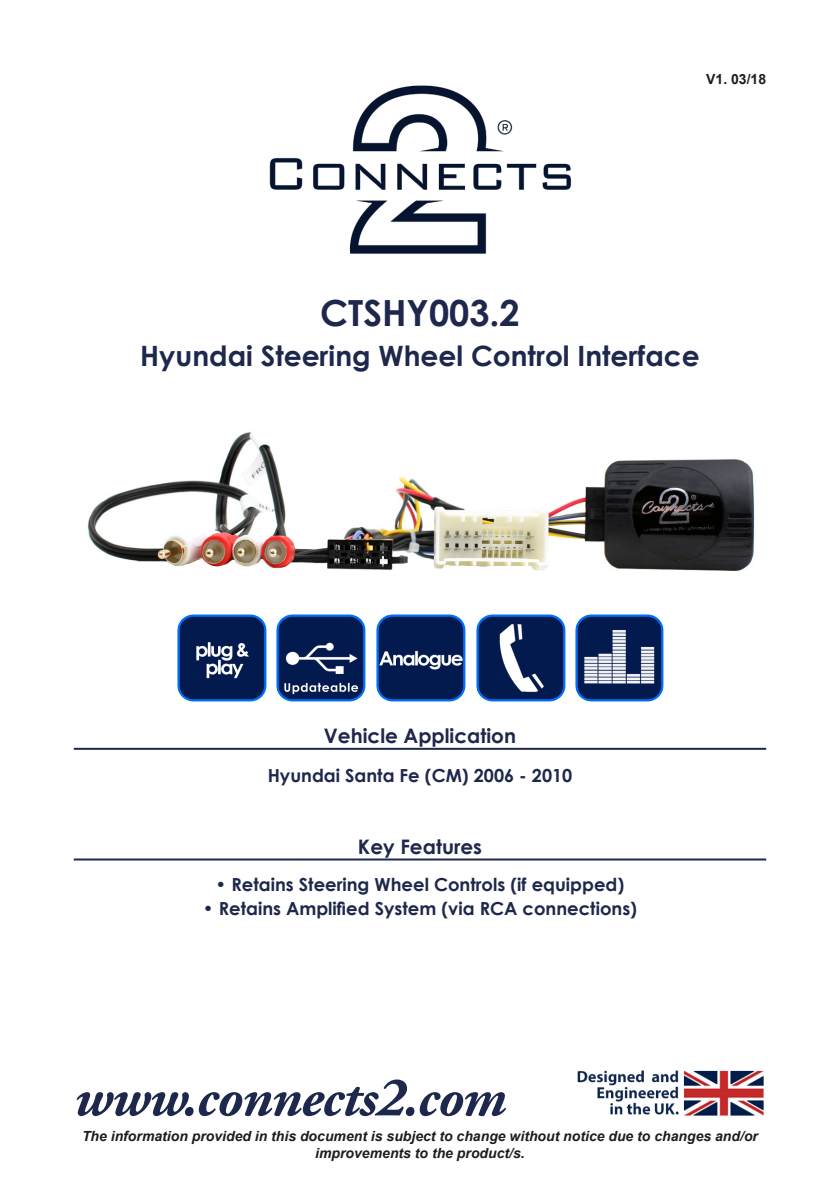
<style>
.page{position:relative;width:840px;height:1191px;background:#fff}
.page>*{position:absolute;margin:0;border:0;box-sizing:border-box;transform-origin:0 0}
.t1{font:italic 700 56px "Adobe Garamond Pro";letter-spacing:-.02em;color:#1e284c}
.t2{font:700 36px "Century Gothic";color:#1e284c}
.t3{font:700 28px "Century Gothic";color:#1e284c}
.t4{font:700 20px "Century Gothic";color:#1e284c}
.t5{font:700 18px "Century Gothic";color:#1e284c}
.t6{font:italic 700 14px/16.8px "Arial";color:#1d1d1b;text-align:center}
.t7{font:700 14px "Arial";color:#1d1d1b}
</style>
<div class="page">
<img style="left:269px;top:85px;width:303px;height:169px">
<img style="left:577px;top:1070px;width:187px;height:46px">
<img style="left:87px;top:432px;width:668px;height:139px">
<img style="left:276px;top:614px;width:89px;height:87px">
<img style="left:376px;top:614px;width:89px;height:87px">
<img style="left:178px;top:614px;width:88px;height:87px">
<hr style="left:74px;top:748px;width:691px;height:2px;background:#1e284c">
<hr style="left:74px;top:858px;width:691px;height:2px;background:#1e284c">
<img style="left:575px;top:614px;width:88px;height:87px">
<img style="left:476px;top:614px;width:88px;height:87px">
<p class="t7" style="left:705px;top:69px;width:61px">V1. 03/18</p>
<p class="t2" style="left:320px;top:286px;width:201px">CTSHY003.2</p>
<p class="t3" style="left:140px;top:335px;width:560px">Hyundai Steering Wheel Control Interface</p>
<p class="t4" style="left:324px;top:720px;width:193px">Vehicle Application</p>
<p class="t5" style="left:267px;top:762px;width:306px">Hyundai Santa Fe (CM) 2006 - 2010</p>
<p class="t4" style="left:358px;top:831px;width:125px">Key Features</p>
<p class="t5" style="left:215px;top:870px;width:410px">• Retains Steering Wheel Controls (if equipped)</p>
<p class="t5" style="left:203px;top:894px;width:435px">• Retains Amplified System (via RCA connections)</p>
<p class="t1" style="left:74px;top:1065px;width:433px">www.connects2.com</p>
<p class="t6" style="left:82px;top:1128px;width:677px">The information provided in this document is subject to change without notice due to changes and/or improvements to the product/s.</p>
</div>
